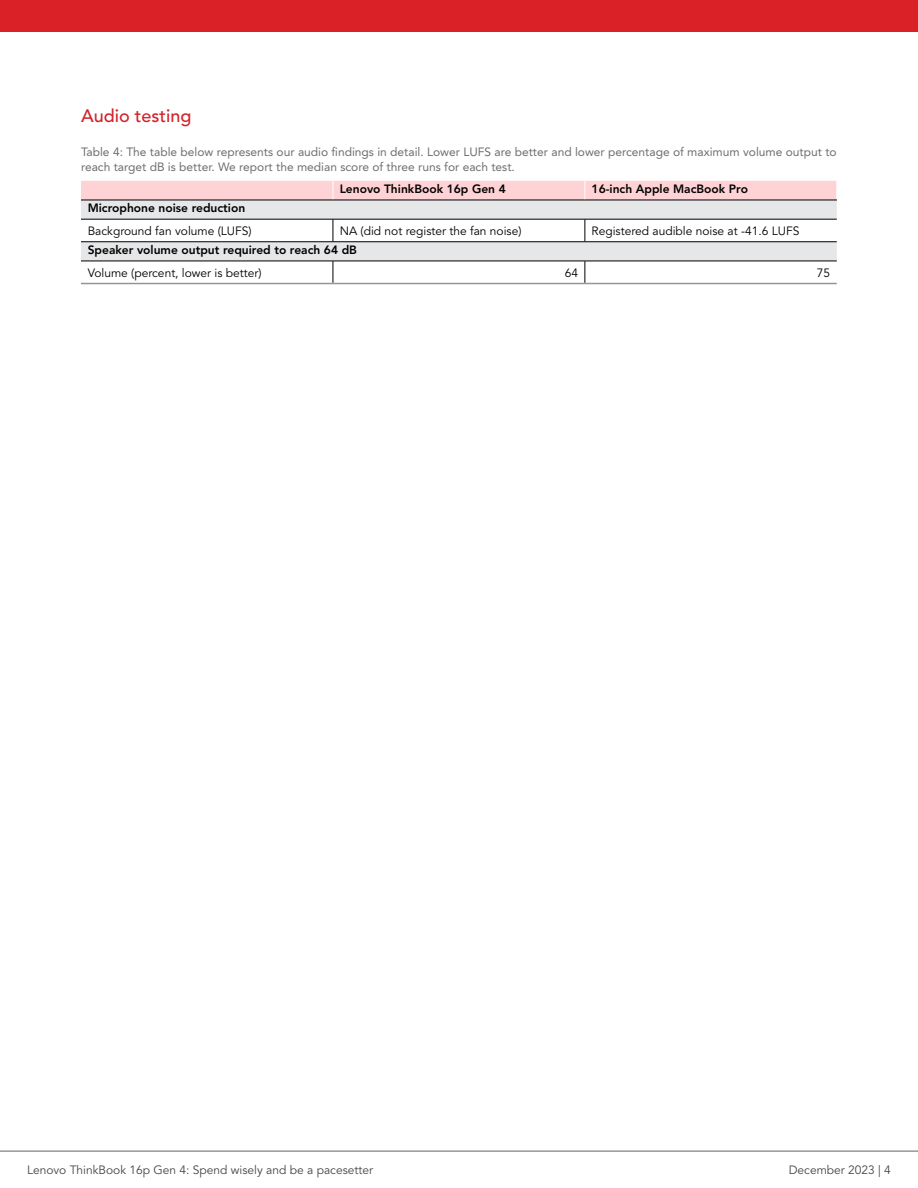
<style>
.page{position:relative;width:918px;height:1188px;background:#fff}
.page>*{position:absolute;margin:0;border:0;box-sizing:border-box;transform-origin:0 0}
.t1{font:500 18px "Avenir LT Pro";color:#d2232a}
.t2{font:12px/14.4px "Avenir LT Pro";color:#6d6e71}
.t3{font:12px "Avenir LT Pro";color:#000}
.t4{font:800 12px "Avenir LT Pro";color:#000}
.t5{font:12px "Avenir LT Pro";color:#464547}
</style>
<div class="page">
<svg style="left:81px;top:201px;width:756px;height:60px;fill:#e6e7e8"></svg>
<div style="left:81px;top:181px;width:756px;height:19px;background:#ffd3d5"></div>
<hr style="left:81px;top:200px;width:252px;height:1px;background:#000">
<hr style="left:333px;top:200px;width:252px;height:1px;background:#000">
<hr style="left:585px;top:200px;width:252px;height:1px;background:#000">
<svg style="left:333px;top:220px;width:1px;height:21px"></svg>
<svg style="left:585px;top:220px;width:1px;height:21px"></svg>
<hr style="left:81px;top:219px;width:252px;height:1px;background:#000">
<hr style="left:333px;top:219px;width:252px;height:1px;background:#000">
<hr style="left:585px;top:219px;width:252px;height:1px;background:#000">
<hr style="left:81px;top:241px;width:252px;height:1px;background:#000">
<hr style="left:333px;top:241px;width:252px;height:1px;background:#000">
<hr style="left:585px;top:241px;width:252px;height:1px;background:#000">
<hr style="left:81px;top:261px;width:252px;height:1px;background:#000">
<hr style="left:333px;top:261px;width:252px;height:1px;background:#000">
<svg style="left:333px;top:261px;width:1px;height:22px"></svg>
<hr style="left:585px;top:261px;width:252px;height:1px;background:#000">
<hr style="left:81px;top:283px;width:252px;height:1px;background:#939598">
<hr style="left:333px;top:283px;width:252px;height:1px;background:#939598">
<hr style="left:585px;top:283px;width:252px;height:1px;background:#939598">
<svg style="left:585px;top:261px;width:1px;height:22px"></svg>
<hr style="left:0;top:1151px;width:918px;height:1px;background:#616264">
<div style="left:0;top:0;width:918px;height:32px;background:#da2128"></div>
<h1 class="t1" style="left:81px;top:105px;width:112px">Audio testing</h1>
<p class="t2" style="left:81px;top:145px;width:757px">Table 4: The table below represents our audio findings in detail. Lower LUFS are better and lower percentage of maximum volume output to reach target dB is better. We report the median score of three runs for each test.</p>
<p class="t4" style="left:340px;top:182px;width:168px">Lenovo ThinkBook 16p Gen 4</p>
<p class="t4" style="left:592px;top:182px;width:158px">16-inch Apple MacBook Pro</p>
<p class="t4" style="left:88px;top:201px;width:159px">Microphone noise reduction</p>
<p class="t3" style="left:88px;top:224px;width:165px">Background fan volume (LUFS)</p>
<p class="t3" style="left:340px;top:224px;width:183px">NA (did not register the fan noise)</p>
<p class="t3" style="left:592px;top:224px;width:209px">Registered audible noise at -41.6 LUFS</p>
<p class="t4" style="left:88px;top:243px;width:271px">Speaker volume output required to reach 64 dB</p>
<p class="t3" style="left:88px;top:265px;width:175px">Volume (percent, lower is better)</p>
<p class="t3" style="left:565px;top:265px;width:15px">64</p>
<p class="t3" style="left:817px;top:265px;width:15px">75</p>
<p class="t5" style="left:27px;top:1163px;width:348px">Lenovo ThinkBook 16p Gen 4: Spend wisely and be a pacesetter</p>
<p class="t5" style="left:789px;top:1163px;width:104px">December 2023 | 4</p>
</div>
